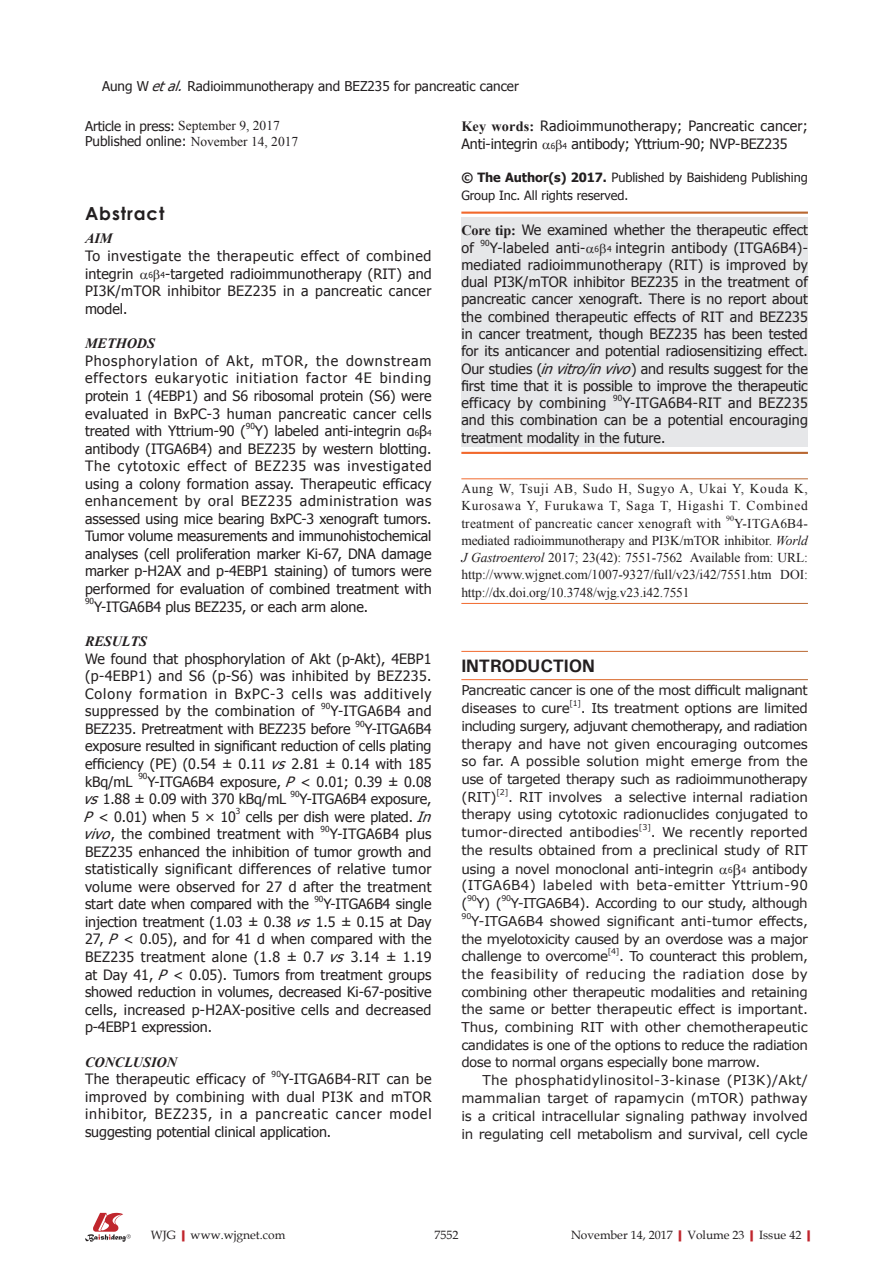
<style>
.page{position:relative;width:893px;height:1263px;background:#fff}
.page>*{position:absolute;margin:0;border:0;box-sizing:border-box;transform-origin:0 0}
.t1{font:700 18px "Univers";letter-spacing:-.01em;color:#231f20}
.t2{font:700 18px "Century Gothic";letter-spacing:.05em;color:#231f20}
.t3{font:14.25px/17.5px "Tahoma";letter-spacing:.005em;color:#231f20}
.t4{font:14.25px/17.5px "Tahoma";letter-spacing:.03em;color:#231f20}
.t5{font:14.25px/17.5px "Tahoma";letter-spacing:.025em;color:#231f20}
.t6{font:13.5px/17.7px "Verdana";letter-spacing:-.025em;color:#231f20;text-align:justify}
.t7{font:13.5px/17.2px "Times New Roman";letter-spacing:.005em;color:#231f20;text-align:justify}
.t8{font:13.5px/15.8px "Tahoma";color:#231f20}
.t9{font:13.5px "Verdana";color:#231f20}
.t10{font:13.5px/17.7px "Verdana";letter-spacing:.02em;color:#231f20}
.t11{font:13.5px "Verdana";letter-spacing:.015em;color:#231f20}
.t12{font:13.5px "Verdana";letter-spacing:.025em;color:#231f20}
.t13{font:12.75px/18px "Tahoma";letter-spacing:-.005em;color:#231f20}
.t14{font:12px "Book Antiqua";color:#231f20}
.t15{font:8.25px "Tahoma";color:#231f20}
.t16{font:7.8px "Verdana";color:#231f20}
.t17{font:7.8px "Times New Roman";color:#231f20}
.s1{font-style:italic}
.s2{font-family:"Times New Roman"}
.s3{font-family:"Times New Roman";font-weight:700;font-style:italic}
.s4{font-size:8.25px}
.s5{font-family:"Times New Roman";font-weight:700}
.s6{font-weight:700}
.s7{font-size:7.8px}
.s8{font-weight:700;color:#c0262d}
</style>
<div class="page">
<div style="left:461px;top:218px;width:347px;height:229px;background:#e6e7e9"></div>
<svg style="left:85px;top:1213px;width:46px;height:29px"></svg>
<p class="t8" style="left:102px;top:77px;width:418px">Aung W <span class="s1">etal.</span>Radioimmunotherapy and BEZ235 for pancreatic cancer</p>
<p class="t8" style="left:85px;top:117px;width:215px">Article in press: <span class="s2">September 9, 2017<br></span>Published online: <span class="s2">November 14, 2017</span></p>
<p class="t2" style="left:85px;top:200px;width:81px">Abstract</p>
<p class="t3" style="left:85px;top:229px;width:348px"><span class="s3">AIM<br></span>To investigate the therapeutic effect of combined integrin <span class="s4">6 4</span>-targeted radioimmunotherapy (RIT) and PI3K/mTOR inhibitor BEZ235 in a pancreatic cancer model.</p>
<p class="t4" style="left:85px;top:333px;width:348px"><span class="s3">METHODS<br></span>Phosphorylation of Akt, mTOR, the downstream effectors eukaryotic initiation factor 4E binding protein 1 (4EBP1) and S6 ribosomal protein (S6) were evaluated in BxPC-3 human pancreatic cancer cells treated with Yttrium-90 (</p>
<p class="t15" style="left:246px;top:420px;width:11px">90</p>
<p class="t3" style="left:85px;top:421px;width:348px;text-align:justify;text-indent:170px">Y) labeled anti-integrin α<span class="s4">6</span>β<span class="s4">4 </span>antibody (ITGA6B4) and BEZ235 by western blotting.<br>The cytotoxic effect of BEZ235 was investigated using a colony formation assay. Therapeutic efficacy enhancement by oral BEZ235 administration was assessed using mice bearing BxPC-3 xenograft tumors.<br>Tumor volume measurements and immunohistochemical analyses (cell proliferation marker Ki-67, DNA damage marker p-H2AX and p-4EBP1 staining) of tumors were performed for evaluation of combined treatment with</p>
<p class="t15" style="left:85px;top:596px;width:11px">90</p>
<p class="t3" style="left:94px;top:597px;width:276px">Y-ITGA6B4 plus BEZ235, or each arm alone.</p>
<p class="t5" style="left:85px;top:631px;width:348px"><span class="s3">RESULTS<br></span>We found that phosphorylation of Akt (p-Akt), 4EBP1 (p-4EBP1) and S6 (p-S6) was inhibited by BEZ235.<br>Colony formation in BxPC-3 cells was additively suppressed by the combination of</p>
<p class="t15" style="left:321px;top:701px;width:11px">90</p>
<p class="t3" style="left:85px;top:702px;width:348px;text-indent:245px">Y-ITGA6B4 and<br>BEZ235. Pretreatment with BEZ235 before</p>
<p class="t15" style="left:356px;top:718px;width:11px">90</p>
<p class="t3" style="left:85px;top:719px;width:348px;text-align:justify;text-indent:279px">Y-ITGA6B4 exposure resulted in significant reduction of cells plating efficiency (PE) (0.54 ± 0.11 <span class="s1">vs</span>2.81 ± 0.14 with 185 kBq/mL</p>
<p class="t15" style="left:138px;top:771px;width:11px">90</p>
<p class="t3" style="left:83px;top:772px;width:350px;text-indent:64px">Y-ITGA6B4 exposure, <span class="s1">P</span> &lt; 0.01; 0.39 ± 0.08 <span class="s1">vs</span>1.88 ± 0.09 with 370 kBq/mL</p>
<p class="t15" style="left:291px;top:788px;width:11px">90</p>
<p class="t3" style="left:300px;top:789px;width:133px">Y-ITGA6B4 exposure,</p>
<p class="t3" style="left:83px;top:807px;width:154px"><span class="s1">P</span> &lt; 0.01) when 5 × 10</p>
<p class="t15" style="left:236px;top:806px;width:6px">3</p>
<p class="t3" style="left:83px;top:807px;width:354px;text-indent:163px">cells per dish were plated. <span class="s1">In vivo</span>, the combined treatment with</p>
<p class="t15" style="left:321px;top:823px;width:11px">90</p>
<p class="t3" style="left:85px;top:824px;width:348px;text-align:justify;text-indent:245px">Y-ITGA6B4 plus BEZ235 enhanced the inhibition of tumor growth and statistically significant differences of relative tumor volume were observed for 27 d after the treatment start date when compared with the</p>
<p class="t15" style="left:314px;top:894px;width:11px">90</p>
<p class="t3" style="left:85px;top:895px;width:348px;text-align:justify;text-indent:238px">Y-ITGA6B4 single injection treatment (1.03 ± 0.38 <span class="s1">vs</span> 1.5 ± 0.15 at Day 27, <span class="s1">P</span> &lt; 0.05), and for 41 d when compared with the BEZ235 treatment alone (1.8 ± 0.7 <span class="s1">vs</span> 3.14 ± 1.19 at Day 41, <span class="s1">P</span> &lt; 0.05). Tumors from treatment groups showed reduction in volumes, decreased Ki-67-positive cells, increased p-H2AX-positive cells and decreased p-4EBP1 expression.</p>
<p class="t3" style="left:85px;top:1052px;width:182px"><span class="s3">CONCLUSION<br></span>The therapeutic efficacy of</p>
<p class="t15" style="left:272px;top:1068px;width:11px">90</p>
<p class="t3" style="left:85px;top:1069px;width:348px;text-align:justify;text-indent:196px">Y-ITGA6B4-RIT can be improved by combining with dual PI3K and mTOR inhibitor, BEZ235, in a pancreatic cancer model suggesting potential clinical application.</p>
<p class="t3" style="left:461px;top:117px;width:348px"><span class="s5">Key words:</span> Radioimmunotherapy; Pancreatic cancer; anti-integrin <span class="s4">6 4</span> antibody; Yttrium-90; NVP-BEZ235</p>
<p class="t13" style="left:461px;top:168px;width:348px"><span class="s6">© The Author(s) 2017.</span> Published by Baishideng Publishing<br>Group Inc. All rights reserved.</p>
<p class="t3" style="left:461px;top:221px;width:348px"><span class="s5">Core tip:</span> We examined whether the therapeutic effect of</p>
<p class="t15" style="left:480px;top:237px;width:11px">90</p>
<p class="t3" style="left:461px;top:238px;width:348px;text-align:justify;text-indent:28px">Y-labeled anti- <span class="s4">6 4</span> integrin antibody (ITGA6B4)- mediated radioimmunotherapy (RIT) is improved by dual PI3K/mTOR inhibitor BEZ235 in the treatment of pancreatic cancer xenograft. There is no report about the combined therapeutic effects of RIT and BEZ235 in cancer treatment, though BEZ235 has been tested for its anticancer and potential radiosensitizing effect.<br>Our studies (<span class="s1">invitro/invivo</span>) and results suggest for the first time that it is possible to improve the therapeutic efficacy by combining</p>
<p class="t15" style="left:613px;top:392px;width:11px">90</p>
<p class="t3" style="left:461px;top:393px;width:348px;text-align:justify;text-indent:161px">Y-ITGA6B4-RIT and BEZ235 and this combination can be a potential encouraging treatment modality in the future.</p>
<p class="t7" style="left:461px;top:480px;width:348px">Aung W, Tsuji AB, Sudo H, Sugyo A, Ukai Y, Kouda K, Kurosawa Y, Furukawa T, Saga T, Higashi T. Combined treatment of pancreatic cancer xenograft with</p>
<p class="t17" style="left:726px;top:513px;width:9px">90</p>
<p class="t7" style="left:461px;top:514px;width:348px;text-indent:273px">Y-ITGA6B4- mediated radioimmunotherapy and PI3K/mTOR inhibitor. <span class="s1">World J Gastroenterol</span> 2017; 23(42): 7551-7562 Available from: URL: http://www.wjgnet.com/1007-9327/full/v23/i42/7551.htm DOI: http://dx.doi.org/10.3748/wjg.v23.i42.7551</p>
<p class="t1" style="left:461px;top:654px;width:135px">INTRODUCTION</p>
<p class="t6" style="left:461px;top:681px;width:348px">Pancreatic cancer is one of the most difficult malignant diseases to cure</p>
<p class="t16" style="left:569px;top:698px;width:13px">[1]</p>
<p class="t6" style="left:461px;top:699px;width:348px;text-indent:119px">. Its treatment options are limited including surgery, adjuvant chemotherapy, and radiation therapy and have not given encouraging outcomes so far. A possible solution might emerge from the use of targeted therapy such as radioimmunotherapy (RIT)</p>
<p class="t16" style="left:496px;top:787px;width:13px">[2]</p>
<p class="t6" style="left:461px;top:787px;width:348px;text-indent:47px">. RIT involves a selective internal radiation therapy using cytotoxic radionuclides conjugated to tumor-directed antibodies</p>
<p class="t16" style="left:639px;top:822px;width:14px">[3]</p>
<p class="t6" style="left:461px;top:822px;width:348px;line-height:18.3px;text-indent:190px">. We recently reported the results obtained from a preclinical study of RIT using a novel monoclonal anti-integrin <span class="s7">6 4</span> antibody</p>
<p class="t10" style="left:461px;top:876px;width:348px">(ITGA6B4) labeled with beta-emitter Yttrium-90 (</p>
<p class="t16" style="left:467px;top:893px;width:11px">90</p>
<p class="t6" style="left:476px;top:894px;width:27px">Y) (</p>
<p class="t16" style="left:501px;top:893px;width:11px">90</p>
<p class="t6" style="left:511px;top:894px;width:299px">Y-ITGA6B4). According to our study, although</p>
<p class="t16" style="left:461px;top:911px;width:11px">90</p>
<p class="t6" style="left:461px;top:912px;width:348px;text-indent:10px">Y-ITGA6B4 showed significant anti-tumor effects, the myelotoxicity caused by an overdose was a major challenge to overcome</p>
<p class="t16" style="left:608px;top:947px;width:13px">[4]</p>
<p class="t6" style="left:619px;top:947px;width:190px">. To counteract this problem,</p>
<p class="t12" style="left:461px;top:965px;width:348px">the feasibility of reducing the radiation dose by</p>
<p class="t6" style="left:461px;top:982px;width:348px">combining other therapeutic modalities and retaining</p>
<p class="t6" style="left:461px;top:1000px;width:348px">the same or better therapeutic effect is important.</p>
<p class="t9" style="left:461px;top:1018px;width:348px">Thus, combining RIT with other chemotherapeutic</p>
<p class="t6" style="left:461px;top:1035px;width:348px">candidates is one of the options to reduce the radiation</p>
<p class="t6" style="left:461px;top:1053px;width:300px">dose to normal organs especially bone marrow.</p>
<p class="t11" style="left:483px;top:1072px;width:327px">The phosphatidylinositol-3-kinase (PI3K)/Akt/</p>
<p class="t9" style="left:461px;top:1089px;width:348px">mammalian target of rapamycin (mTOR) pathway</p>
<p class="t6" style="left:461px;top:1106px;width:348px">is a critical intracellular signaling pathway involved</p>
<p class="t6" style="left:461px;top:1124px;width:348px">in regulating cell metabolism and survival, cell cycle</p>
<p class="t14" style="left:151px;top:1226px;width:136px">WJG<span class="s8">|</span>www.wjgnet.com</p>
<p class="t14" style="left:434px;top:1226px;width:25px">7552</p>
<p class="t14" style="left:571px;top:1226px;width:246px">November 14, 2017<span class="s8">|</span>Volume 23<span class="s8">|</span>Issue 42<span class="s8">|</span></p>
</div>
